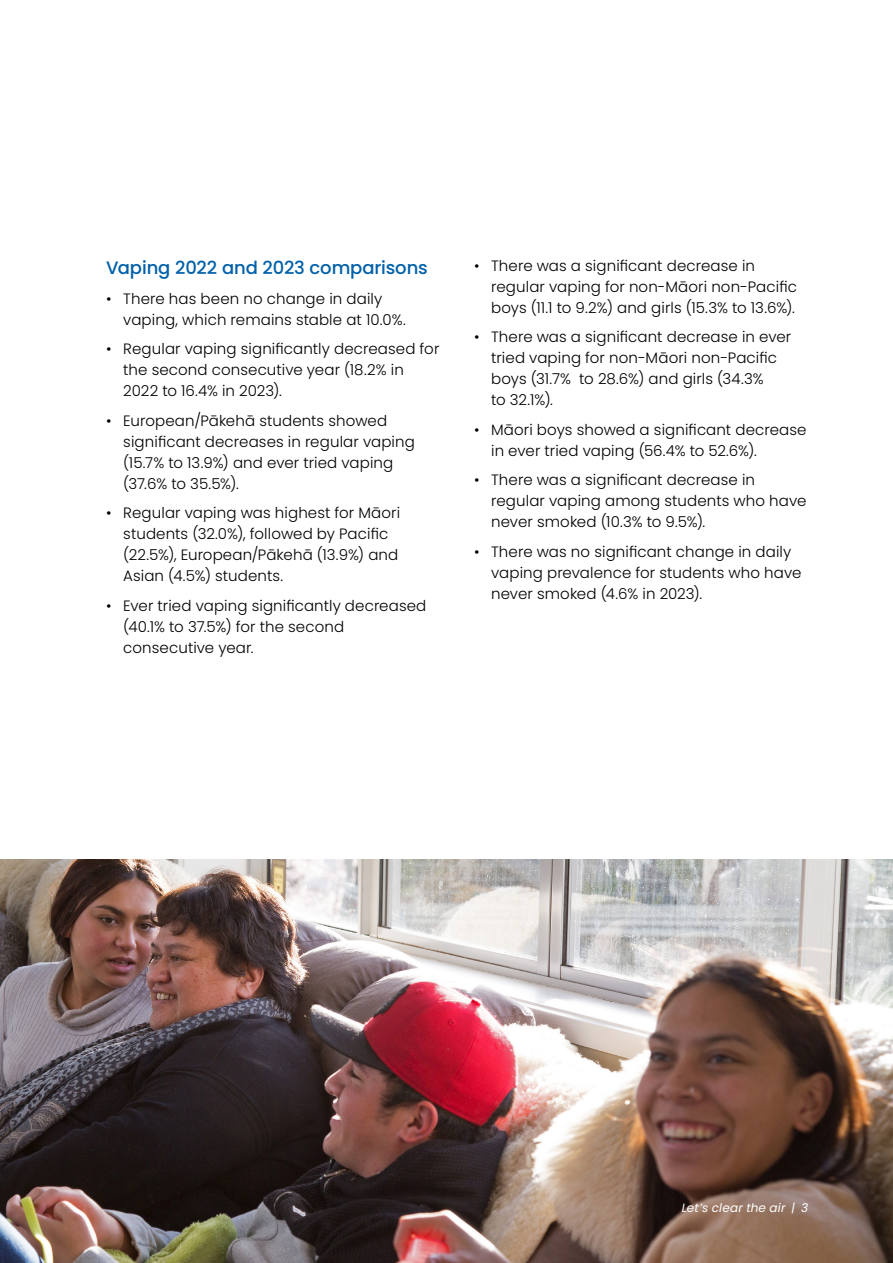
<style>
.page{position:relative;width:893px;height:1263px;background:#fff}
.page>*{position:absolute;margin:0;border:0;box-sizing:border-box;transform-origin:0 0}
.t1{font:500 18px "Poppins";letter-spacing:-.01em;color:#0060a9}
.t2{font:300 15px/21px "Poppins";letter-spacing:.01em;color:#000}
.t3{font:italic 12px "Poppins";letter-spacing:.01em;color:#fff}
</style>
<div class="page">
<img style="left:0;top:859px;width:893px;height:404px">
<p class="t1" style="left:106px;top:257px;width:323px">Vaping 2022 and 2023 comparisons</p>
<p class="t2" style="left:123px;top:288px;width:284px;text-indent:-17px">• There has been no change in daily vaping, which remains stable at 10.0%.</p>
<p class="t2" style="left:123px;top:338px;width:318px;text-indent:-17px">• Regular vaping significantly decreased for the second consecutive year (18.2% in<br>2022 to 16.4% in 2023).</p>
<p class="t2" style="left:123px;top:410px;width:293px;text-indent:-17px">• European/Pākehā students showed significant decreases in regular vaping (15.7% to 13.9%) and ever tried vaping (37.6% to 35.5%).</p>
<p class="t2" style="left:123px;top:502px;width:278px;text-indent:-17px">• Regular vaping was highest for Māori students (32.0%), followed by Pacific (22.5%), European/Pākehā (13.9%) and Asian (4.5%) students.</p>
<p class="t2" style="left:123px;top:595px;width:305px;text-indent:-17px">• Ever tried vaping significantly decreased (40.1% to 37.5%) for the second consecutive year.</p>
<p class="t2" style="left:491px;top:255px;width:307px;text-indent:-17px">• There was a significant decrease in regular vaping for non-Māori non-Pacific boys (11.1 to 9.2%) and girls (15.3% to 13.6%).</p>
<p class="t2" style="left:491px;top:327px;width:302px;text-indent:-17px">• There was a significant decrease in ever tried vaping for non-Māori non-Pacific boys (31.7% to 28.6%) and girls (34.3%<br>to 32.1%).</p>
<p class="t2" style="left:491px;top:419px;width:317px;text-indent:-17px">• Māori boys showed a significant decrease in ever tried vaping (56.4% to 52.6%).</p>
<p class="t2" style="left:491px;top:470px;width:317px;text-indent:-17px">• There was a significant decrease in regular vaping among students who have never smoked (10.3% to 9.5%).</p>
<p class="t2" style="left:491px;top:541px;width:312px;text-indent:-17px">• There was no significant change in daily vaping prevalence for students who have never smoked (4.6% in 2023).</p>
<p class="t3" style="left:682px;top:1201px;width:128px">Let’s clear the air | 3</p>
</div>
